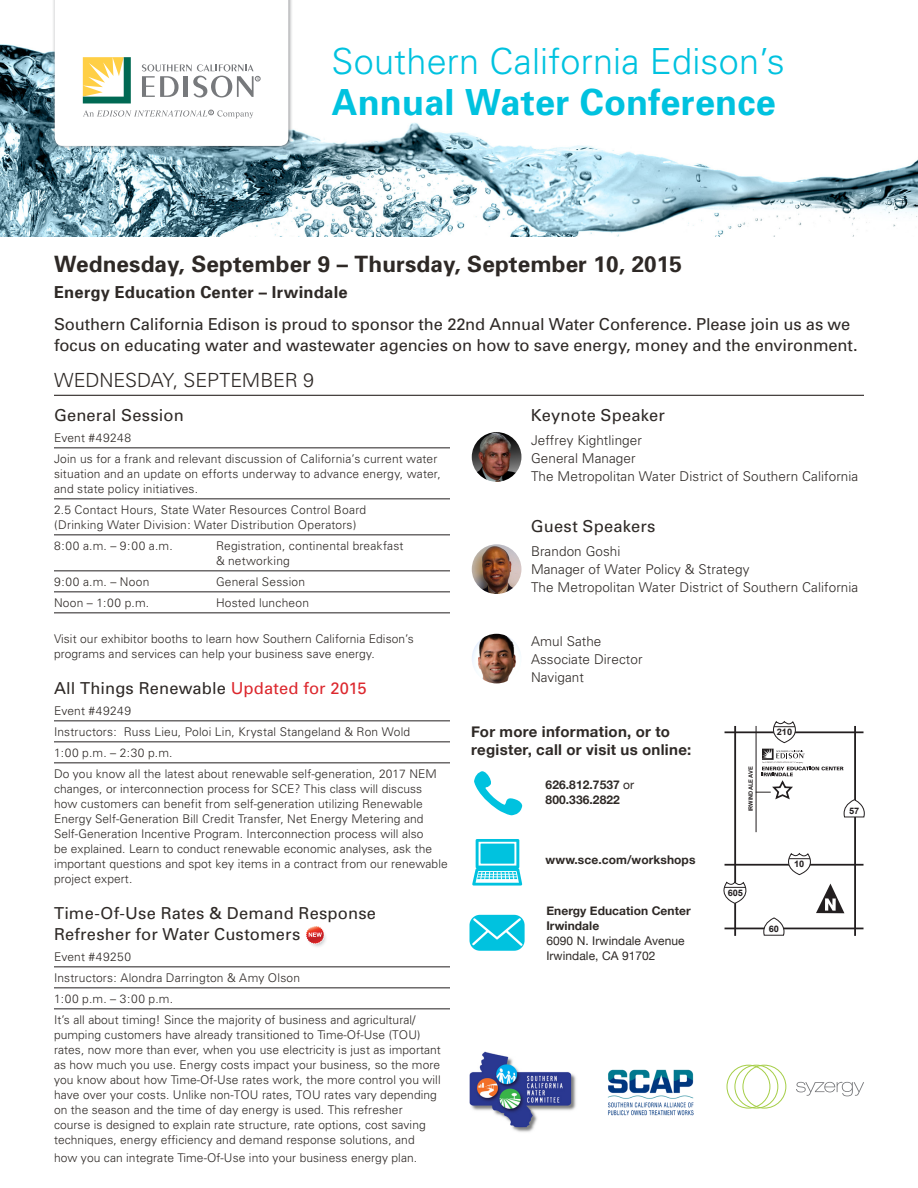
<style>
.page{position:relative;width:918px;height:1188px;background:#fff}
.page>*{position:absolute;margin:0;border:0;box-sizing:border-box;transform-origin:0 0}
.t1{font:300 36px/40.5px "Univers";letter-spacing:.005em;color:#00c2df}
.t2{font:700 22.5px "Univers";letter-spacing:.005em;color:#2e2926}
.Category_Heading_Lef{font:300 19.5px "Univers";letter-spacing:-.005em;color:#2e2926}
.Class_Title{font:16.5px/21px "Univers";color:#2e2926}
.Class_Title-2{font:700 16.5px "Univers";letter-spacing:.015em;color:#2e2926}
.Class_Title-3{font:700 15px/18px "Helvetica Neue";letter-spacing:.02em;color:#2e2926}
.Contact_Hours{font:300 13.5px "Univers";letter-spacing:.005em;color:#2e2926}
.Contact_Hours-2{font:300 12px/15px "Univers";letter-spacing:.005em;color:#2e2926}
.Class_Details{font:300 12px/15px "Univers";letter-spacing:.015em;color:#2e2926}
.Category_Body{font:12px/15px "Helvetica Neue";letter-spacing:.005em;color:#2e2926}
.Category_Body-2{font:700 12px/15px "Helvetica Neue";letter-spacing:.005em;color:#2e2926}
.t3{font:700 9px "Arial";color:#231f20;scale:1.04 1}
.t4{font:700 5.85px "Arial";color:#231f20}
.s1{font-weight:700}
.s2{color:#dc272d}
.s3{font-weight:400}
</style>
<div class="page">
<img style="left:0;top:44px;width:918px;height:193px">
<hr style="left:54px;top:395px;width:810px;height:1px;background:#2e2926">
<hr style="left:54px;top:448px;width:396px;height:1px;background:#231f20">
<hr style="left:54px;top:499px;width:396px;height:1px;background:#231f20">
<hr style="left:54px;top:535px;width:396px;height:1px;background:#231f20">
<hr style="left:54px;top:571px;width:396px;height:1px;background:#231f20">
<hr style="left:54px;top:592px;width:396px;height:1px;background:#231f20">
<hr style="left:54px;top:613px;width:396px;height:1px;background:#231f20">
<hr style="left:54px;top:721px;width:396px;height:1px;background:#231f20">
<hr style="left:54px;top:742px;width:396px;height:1px;background:#231f20">
<hr style="left:54px;top:763px;width:396px;height:1px;background:#231f20">
<hr style="left:54px;top:967px;width:396px;height:1px;background:#231f20">
<hr style="left:54px;top:988px;width:396px;height:1px;background:#231f20">
<hr style="left:54px;top:1009px;width:396px;height:1px;background:#231f20">
<svg style="left:306px;top:926px;width:20px;height:21px"></svg>
<hr style="left:734px;top:726px;width:2px;height:210px;background:#231f20">
<hr style="left:854px;top:726px;width:2px;height:210px;background:#231f20">
<hr style="left:725px;top:928px;width:139px;height:1px;background:#231f20">
<hr style="left:725px;top:864px;width:139px;height:2px;background:#231f20">
<hr style="left:725px;top:731px;width:139px;height:2px;background:#231f20">
<hr style="left:756px;top:726px;width:1px;height:106px;background:#231f20">
<svg style="left:723px;top:880px;width:24px;height:23px"></svg>
<svg style="left:767px;top:721px;width:36px;height:22px"></svg>
<svg style="left:782px;top:853px;width:36px;height:22px"></svg>
<svg style="left:763px;top:917px;width:22px;height:19px"></svg>
<svg style="left:816px;top:884px;width:28px;height:29px"></svg>
<svg style="left:756px;top:749px;width:109px;height:69px"></svg>
<svg style="left:474px;top:771px;width:48px;height:44px"></svg>
<svg style="left:472px;top:839px;width:50px;height:47px"></svg>
<svg style="left:470px;top:915px;width:55px;height:36px;background:#2ccce4"></svg>
<div style="left:52px;top:0;width:241px;height:149px;background:#7e8083;opacity:.75"></div>
<svg style="left:55px;top:0;width:233px;height:146px"></svg>
<img style="left:470px;top:1051px;width:106px;height:81px">
<img style="left:608px;top:1069px;width:85px;height:47px">
<div style="left:743px;top:1065px;width:43px;height:43px;border:1px solid #a5ce46;border-radius:50%"></div>
<div style="left:735px;top:1065px;width:43px;height:43px;border:1px solid #a5ce46;border-radius:50%"></div>
<div style="left:727px;top:1065px;width:43px;height:43px;border:1px solid #a5ce46;border-radius:50%"></div>
<svg style="left:796px;top:1082px;width:68px;height:14px"></svg>
<img style="left:472px;top:544px;width:49px;height:50px;border-radius:25px">
<img style="left:472px;top:432px;width:49px;height:50px;border-radius:25px">
<img style="left:472px;top:634px;width:49px;height:49px;border-radius:25px">
<p class="t1" style="left:332px;top:41px;width:455px">Southern California Edison’s<br><span class="s1">Annual Water Conference</span></p>
<p class="t2" style="left:54px;top:250px;width:630px">Wednesday, September 9 – Thursday, September 10, 2015</p>
<p class="Class_Title-2" style="left:54px;top:282px;width:295px">Energy Education Center – Irwindale</p>
<p class="Class_Title" style="left:54px;top:314px;width:805px">Southern California Edison is proud to sponsor the 22nd Annual Water Conference. Please join us as we focus on educating water and wastewater agencies on how to save energy, money and the environment.</p>
<p class="Category_Heading_Lef" style="left:54px;top:369px;width:261px">WEDNESDAY, SEPTEMBER 9</p>
<p class="Class_Title" style="left:54px;top:404px;width:131px">General Session</p>
<p class="Class_Details" style="left:54px;top:430px;width:79px">Event #49248</p>
<p class="Class_Details" style="left:54px;top:451px;width:388px">Join us for a frank and relevant discussion of California’s current water situation and an update on efforts underway to advance energy, water, and state policy initiatives.</p>
<p class="Class_Details" style="left:54px;top:502px;width:314px">2.5 Contact Hours, State Water Resources Control Board (Drinking Water Division: Water Distribution Operators)</p>
<p class="Class_Details" style="left:54px;top:538px;width:120px">8:00 a.m. – 9:00 a.m.</p>
<p class="Class_Details" style="left:216px;top:538px;width:189px">Registration, continental breakfast &amp; networking</p>
<p class="Class_Details" style="left:54px;top:574px;width:97px">9:00 a.m. – Noon</p>
<p class="Class_Details" style="left:216px;top:574px;width:91px">General Session</p>
<p class="Class_Details" style="left:54px;top:595px;width:97px">Noon – 1:00 p.m.</p>
<p class="Class_Details" style="left:216px;top:595px;width:95px">Hosted luncheon</p>
<p class="Contact_Hours-2" style="left:54px;top:631px;width:361px">Visit our exhibitor booths to learn how Southern California Edison’s programs and services can help your business save energy.</p>
<p class="Class_Title" style="left:54px;top:677px;width:314px">All Things Renewable <span class="s2">Updated for 2015</span></p>
<p class="Class_Details" style="left:54px;top:703px;width:79px">Event #49249</p>
<p class="Class_Details" style="left:54px;top:724px;width:358px">Instructors: Russ Lieu, Poloi Lin, Krystal Stangeland &amp; Ron Wold</p>
<p class="Class_Details" style="left:54px;top:745px;width:120px">1:00 p.m. – 2:30 p.m.</p>
<p class="Contact_Hours-2" style="left:54px;top:766px;width:395px">Do you know all the latest about renewable self-generation, 2017 NEM changes, or interconnection process for SCE? This class will discuss how customers can benefit from self-generation utilizing Renewable Energy Self-Generation Bill Credit Transfer, Net Energy Metering and Self-Generation Incentive Program. Interconnection process will also<br>be explained. Learn to conduct renewable economic analyses, ask the important questions and spot key items in a contract from our renewable project expert.</p>
<p class="Class_Title" style="left:54px;top:902px;width:324px">Time-Of-Use Rates &amp; Demand Response<br>Refresher for Water Customers</p>
<p class="Class_Details" style="left:54px;top:949px;width:79px">Event #49250</p>
<p class="Class_Details" style="left:54px;top:970px;width:248px">Instructors: Alondra Darrington &amp; Amy Olson</p>
<p class="Class_Details" style="left:54px;top:991px;width:121px">1:00 p.m. – 3:00 p.m.</p>
<p class="Contact_Hours-2" style="left:54px;top:1012px;width:388px">It’s all about timing! Since the majority of business and agricultural/ pumping customers have already transitioned to Time-Of-Use (TOU) rates, now more than ever, when you use electricity is just as important as how much you use. Energy costs impact your business, so the more you know about how Time-Of-Use rates work, the more control you will have over your costs. Unlike non-TOU rates, TOU rates vary depending on the season and the time of day energy is used. This refresher course is designed to explain rate structure, rate options, cost saving techniques, energy efficiency and demand response solutions, and</p>
<p class="Contact_Hours-2" style="left:54px;top:1150px;width:365px">how you can integrate Time-Of-Use into your business energy plan.</p>
<p class="Class_Title" style="left:531px;top:404px;width:135px">Keynote Speaker</p>
<p class="Contact_Hours" style="left:531px;top:432px;width:112px">Jeffrey Kightlinger</p>
<p class="Contact_Hours" style="left:531px;top:450px;width:106px">General Manager</p>
<p class="Contact_Hours" style="left:531px;top:468px;width:329px">The Metropolitan Water District of Southern California</p>
<p class="Class_Title" style="left:531px;top:515px;width:126px">Guest Speakers</p>
<p class="Contact_Hours" style="left:531px;top:543px;width:91px">Brandon Goshi</p>
<p class="Contact_Hours" style="left:531px;top:561px;width:220px">Manager of Water Policy &amp; Strategy</p>
<p class="Contact_Hours" style="left:531px;top:579px;width:329px">The Metropolitan Water District of Southern California</p>
<p class="Contact_Hours" style="left:531px;top:633px;width:72px">Amul Sathe</p>
<p class="Contact_Hours" style="left:531px;top:651px;width:113px">Associate Director</p>
<p class="Contact_Hours" style="left:531px;top:669px;width:55px">Navigant</p>
<p class="Class_Title-3" style="left:471px;top:723px;width:222px">For more information, or to register, call or visit us online:</p>
<p class="Category_Body-2" style="left:546px;top:777px;width:90px">626.812.7537 <span class="s3">or<br></span>800.336.2822</p>
<p class="Category_Body-2" style="left:546px;top:852px;width:151px">www.sce.com/workshops</p>
<p class="Category_Body" style="left:546px;top:904px;width:146px"><span class="s1">Energy Education Center<br>Irwindale<br></span>6090 N. Irwindale Avenue<br>Irwindale, CA 91702</p>
<p class="t4" style="left:747px;top:811px;width:46px;rotate:-90deg">IRWINDALE AVE</p>
<p class="t3" style="left:777px;top:727px;width:16px">210</p>
<p class="t3" style="left:728px;top:888px;width:16px">605</p>
<p class="t3" style="left:794px;top:859px;width:11px">10</p>
<p class="t3" style="left:769px;top:924px;width:11px">60</p>
<p class="t3" style="left:849px;top:805px;width:11px">57</p>
</div>
